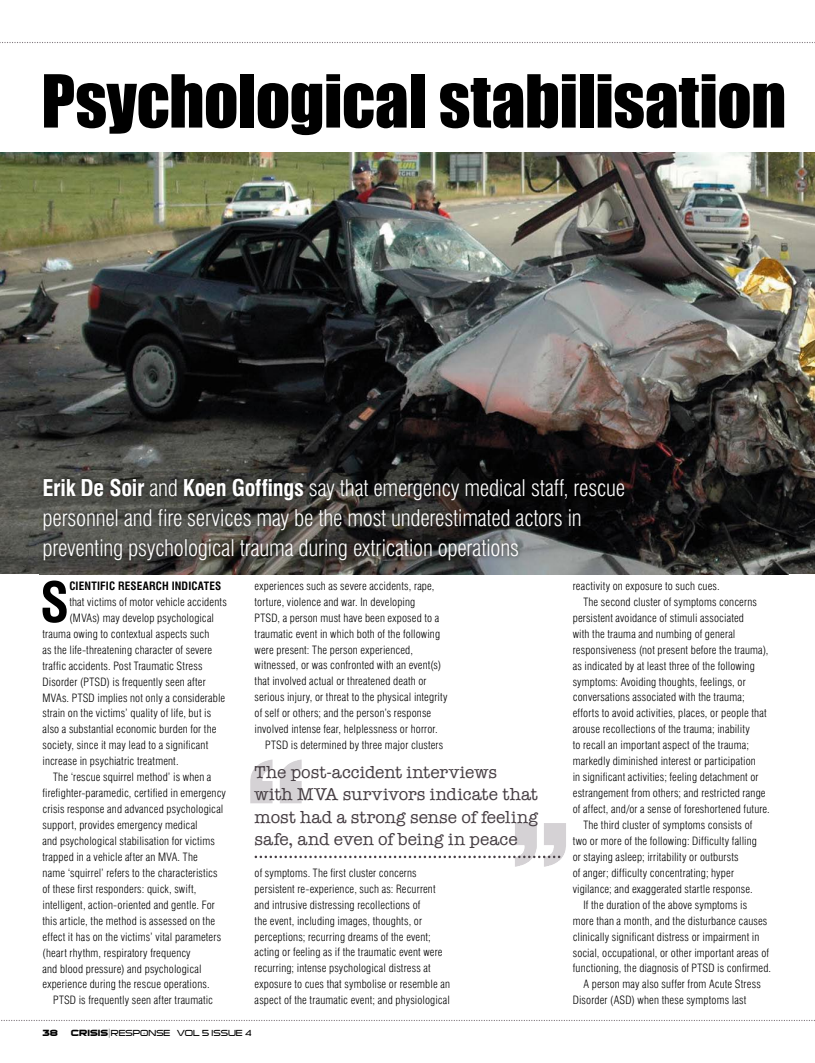
<style>
.page{position:relative;width:815px;height:1063px;background:#fff}
.page>*{position:absolute;margin:0;border:0;box-sizing:border-box;transform-origin:0 0}
.t1{font:67.5px "Impact";letter-spacing:-.01em;color:#000}
.t2{font:700 condensed 53.62px "Swiss 721 BT";color:#000}
.t3{font:300 condensed 22.5px/30px "Swiss 721 BT";letter-spacing:-.01em;color:#fff}
.t4{font:17.5px/22.5px "American Typewriter";color:#463e43}
.t5{font:300 condensed 11.25px/16px "Swiss 721 BT";letter-spacing:.015em;color:#000}
.t6{font:700 condensed 11.25px "Swiss 721 BT";letter-spacing:.015em;color:#000}
.t7{font:8.75px "Sui Generis Delite";color:#000}
.t8{font:700 8.38px "Sui Generis Deluxe";color:#000;scale:1.05 1}
.t9{font:7.5px "Sui Generis Delite";color:#000}
.s1{font-weight:700}
.s2{font-family:"Sui Generis Deluxe";font-weight:700;font-size:8.38px}
.s3{font-size:11.25px}
</style>
<div class="page">
<svg style="left:1px;top:1020px;width:814px;height:1px"></svg>
<svg style="left:0;top:42px;width:815px;height:1px"></svg>
<img style="left:253px;top:759px;width:49px;height:44px">
<img style="left:515px;top:823px;width:51px;height:44px">
<img style="left:0;top:152px;width:815px;height:422px">
<img style="left:40px;top:474px;width:749px;height:101px">
<svg style="left:255px;top:856px;width:305px;height:2px"></svg>
<h1 class="t1" style="left:41px;top:49px;width:747px">Psychological stabilisation</h1>
<h3 class="t3" style="left:43px;top:473px;width:584px"><span class="s1">Erik De Soir</span> and <span class="s1">Koen Goffings</span> say that emergency medical staff, rescue personnel and fire services may be the most underestimated actors in preventing psychological trauma during extrication operations</h3>
<h2 class="t2" style="left:40px;top:570px;width:31px">S</h2>
<p class="t6" style="left:69px;top:579px;width:154px">CIENTIFIC RESEARCH INDICATES</p>
<p class="t5" style="left:69px;top:594px;width:159px">that victims of motor vehicle accidents</p>
<p class="t5" style="left:69px;top:610px;width:146px">(MVAs) may develop psychological</p>
<p class="t5" style="left:43px;top:626px;width:168px">trauma owing to contextual aspects such</p>
<p class="t5" style="left:43px;top:642px;width:171px">as the life-threatening character of severe</p>
<p class="t5" style="left:43px;top:658px;width:161px">traffic accidents. Post Traumatic Stress</p>
<p class="t5" style="left:43px;top:674px;width:165px">Disorder (PTSD) is frequently seen after</p>
<p class="t5" style="left:43px;top:689px;width:184px">MVAs. PTSD implies not only a considerable</p>
<p class="t5" style="left:43px;top:705px;width:170px">strain on the victims’ quality of life, but is</p>
<p class="t5" style="left:43px;top:721px;width:176px">also a substantial economic burden for the</p>
<p class="t5" style="left:43px;top:737px;width:167px">society, since it may lead to a significant</p>
<p class="t5" style="left:43px;top:753px;width:138px">increase in psychiatric treatment.</p>
<p class="t5" style="left:53px;top:769px;width:160px">The ‘rescue squirrel method’ is when a</p>
<p class="t5" style="left:43px;top:785px;width:185px">firefighter-paramedic, certified in emergency</p>
<p class="t5" style="left:43px;top:801px;width:182px">crisis response and advanced psychological</p>
<p class="t5" style="left:43px;top:817px;width:157px">support, provides emergency medical</p>
<p class="t5" style="left:43px;top:833px;width:174px">and psychological stabilisation for victims</p>
<p class="t5" style="left:43px;top:849px;width:157px">trapped in a vehicle after an MVA. The</p>
<p class="t5" style="left:43px;top:865px;width:177px">name ‘squirrel’ refers to the characteristics</p>
<p class="t5" style="left:43px;top:881px;width:155px">of these first responders: quick, swift,</p>
<p class="t5" style="left:43px;top:897px;width:174px">intelligent, action-oriented and gentle. For</p>
<p class="t5" style="left:43px;top:913px;width:174px">this article, the method is assessed on the</p>
<p class="t5" style="left:43px;top:929px;width:180px">effect it has on the victims’ vital parameters</p>
<p class="t5" style="left:43px;top:945px;width:150px">(heart rhythm, respiratory frequency</p>
<p class="t5" style="left:43px;top:960px;width:161px">and blood pressure) and psychological</p>
<p class="t5" style="left:43px;top:976px;width:169px">experience during the rescue operations.</p>
<p class="t5" style="left:53px;top:992px;width:161px">PTSD is frequently seen after traumatic</p>
<p class="t5" style="left:255px;top:578px;width:181px">experiences such as severe accidents, rape,</p>
<p class="t5" style="left:255px;top:594px;width:162px">torture, violence and war. In developing</p>
<p class="t5" style="left:255px;top:610px;width:186px">PTSD, a person must have been exposed to a</p>
<p class="t5" style="left:255px;top:626px;width:187px">traumatic event in which both of the following</p>
<p class="t5" style="left:255px;top:641px;width:160px">were present: The person experienced,</p>
<p class="t5" style="left:255px;top:657px;width:188px">witnessed, or was confronted with an event(s)</p>
<p class="t5" style="left:255px;top:673px;width:173px">that involved actual or threatened death or</p>
<p class="t5" style="left:255px;top:689px;width:194px">serious injury, or threat to the physical integrity</p>
<p class="t5" style="left:255px;top:705px;width:178px">of self or others; and the person’s response</p>
<p class="t5" style="left:255px;top:721px;width:185px">involved intense fear, helplessness or horror.</p>
<p class="t5" style="left:265px;top:737px;width:180px">PTSD is determined by three major clusters</p>
<h3 class="t4" style="left:255px;top:760px;width:285px">The post-accident interviews with MVA survivors indicate that most had a strong sense of feeling safe, and even of being in peace</h3>
<p class="t5" style="left:255px;top:865px;width:197px">of symptoms. The first cluster concerns persistent re-experience, such as: Recurrent and intrusive distressing recollections of<br>the event, including images, thoughts, or perceptions; recurring dreams of the event; acting or feeling as if the traumatic event were recurring; intense psychological distress at exposure to cues that symbolise or resemble an aspect of the traumatic event; and physiological</p>
<p class="t8" style="left:43px;top:1028px;width:16px">38</p>
<p class="t7" style="left:71px;top:1028px;width:101px"><span class="s2">CRISIS</span><span class="s3">|</span>RESPONSE</p>
<p class="t9" style="left:143px;top:1029px;width:5px">+</p>
<p class="t7" style="left:177px;top:1028px;width:77px">VOL 5 ISSUE 4</p>
<p class="t5" style="left:573px;top:578px;width:149px">reactivity on exposure to such cues.</p>
<p class="t5" style="left:583px;top:594px;width:175px">The second cluster of symptoms concerns</p>
<p class="t5" style="left:573px;top:610px;width:173px">persistent avoidance of stimuli associated</p>
<p class="t5" style="left:573px;top:626px;width:164px">with the trauma and numbing of general</p>
<p class="t5" style="left:573px;top:642px;width:197px">responsiveness (not present before the trauma),</p>
<p class="t5" style="left:573px;top:657px;width:184px">as indicated by at least three of the following</p>
<p class="t5" style="left:573px;top:673px;width:174px">symptoms: Avoiding thoughts, feelings, or</p>
<p class="t5" style="left:573px;top:689px;width:173px">conversations associated with the trauma;</p>
<p class="t5" style="left:573px;top:705px;width:195px">efforts to avoid activities, places, or people that</p>
<p class="t5" style="left:573px;top:721px;width:178px">arouse recollections of the trauma; inability</p>
<p class="t5" style="left:573px;top:737px;width:178px">to recall an important aspect of the trauma;</p>
<p class="t5" style="left:573px;top:753px;width:185px">markedly diminished interest or participation</p>
<p class="t5" style="left:573px;top:769px;width:187px">in significant activities; feeling detachment or</p>
<p class="t5" style="left:573px;top:785px;width:194px">estrangement from others; and restricted range</p>
<p class="t5" style="left:573px;top:801px;width:199px">of affect, and/or a sense of foreshortened future.</p>
<p class="t5" style="left:583px;top:817px;width:170px">The third cluster of symptoms consists of</p>
<p class="t5" style="left:573px;top:833px;width:186px">two or more of the following: Difficulty falling</p>
<p class="t5" style="left:573px;top:849px;width:167px">or staying asleep; irritability or outbursts</p>
<p class="t5" style="left:573px;top:865px;width:163px">of anger; difficulty concentrating; hyper</p>
<p class="t5" style="left:573px;top:881px;width:182px">vigilance; and exaggerated startle response.</p>
<p class="t5" style="left:583px;top:897px;width:165px">If the duration of the above symptoms is</p>
<p class="t5" style="left:573px;top:913px;width:196px">more than a month, and the disturbance causes</p>
<p class="t5" style="left:573px;top:928px;width:188px">clinically significant distress or impairment in</p>
<p class="t5" style="left:573px;top:944px;width:198px">social, occupational, or other important areas of</p>
<p class="t5" style="left:573px;top:960px;width:200px">functioning, the diagnosis of PTSD is confirmed.</p>
<p class="t5" style="left:583px;top:976px;width:179px">A person may also suffer from Acute Stress</p>
<p class="t5" style="left:573px;top:992px;width:175px">Disorder (ASD) when these symptoms last</p>
</div>
